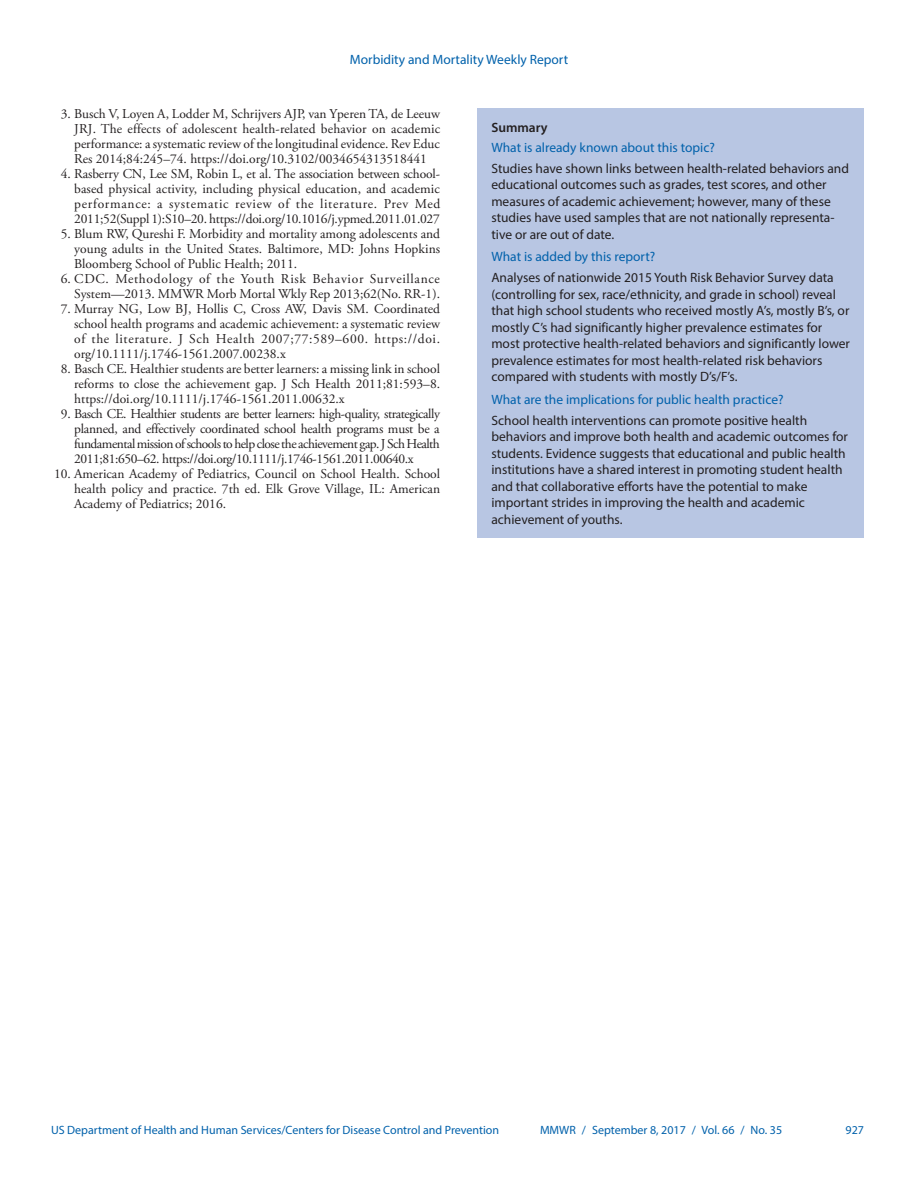
<style>
.page{position:relative;width:918px;height:1188px;background:#fff}
.page>*{position:absolute;margin:0;border:0;box-sizing:border-box;transform-origin:0 0}
.Reference_10{font:13.5px/15px "Adobe Garamond Pro";color:#231f20;text-align:justify}
.Summary_Box_Text{font:13.5px/16.5px "Myriad Pro";color:#231f20}
.Summary_Box_Heading{font:13.5px "Myriad Pro";color:#0161ab}
.Reference_10-2{font:13.5px/15px "Adobe Garamond Pro";letter-spacing:.05em;color:#231f20;text-align:right}
.Figure_Title{font:600 13.5px "Myriad Pro";color:#231f20}
.t1{font:12px "Myriad Pro";color:#0161ab}
</style>
<div class="page">
<div style="left:478px;top:108px;width:386px;height:429px;background:#b8c6e3"></div>
<p class="Summary_Box_Heading" style="left:350px;top:51px;width:220px">Morbidity and Mortality Weekly Report</p>
<p class="Reference_10" style="left:74px;top:106px;width:367px;text-indent:-14px">3. Busch V, Loyen A, Lodder M, Schrijvers AJP, van Yperen TA, de Leeuw JRJ. The effects of adolescent health-related behavior on academic performance: a systematic review of the longitudinal evidence. Rev Educ Res 2014;84:245–74. https://doi.org/10.3102/0034654313518441</p>
<p class="Reference_10" style="left:74px;top:166px;width:368px;text-indent:-14px">4. Rasberry CN, Lee SM, Robin L, et al. The association between school&shy;based physical activity, including physical education, and academic performance: a systematic review of the literature. Prev Med 2011;52(Suppl 1):S10–20. https://doi.org/10.1016/j.ypmed.2011.01.027</p>
<p class="Reference_10" style="left:74px;top:226px;width:367px;text-indent:-14px">5. Blum RW, Qureshi F. Morbidity and mortality among adolescents and young adults in the United States. Baltimore, MD: Johns Hopkins Bloomberg School of Public Health; 2011.</p>
<p class="Reference_10-2" style="left:61px;top:271px;width:381px">6. CDC. Methodology of the Youth Risk Behavior Surveillance<br>System—2013. MMWR Morb Mortal Wkly Rep 2013;62(No. RR-1).</p>
<p class="Reference_10" style="left:74px;top:301px;width:367px;text-indent:-14px">7. Murray NG, Low BJ, Hollis C, Cross AW, Davis SM. Coordinated school health programs and academic achievement: a systematic review of the literature. J Sch Health 2007;77:589–600. https://doi. org/10.1111/j.1746-1561.2007.00238.x</p>
<p class="Reference_10" style="left:74px;top:361px;width:367px;text-indent:-14px">8. Basch CE. Healthier students are better learners: a missing link in school reforms to close the achievement gap. J Sch Health 2011;81:593–8. https://doi.org/10.1111/j.1746-1561.2011.00632.x</p>
<p class="Reference_10" style="left:74px;top:406px;width:367px;text-indent:-14px">9. Basch CE. Healthier students are better learners: high-quality, strategically planned, and effectively coordinated school health programs must be a fundamental mission of schools to help close the achievement gap. J Sch Health 2011;81:650–62. https://doi.org/10.1111/j.1746-1561.2011.00640.x</p>
<p class="Reference_10" style="left:74px;top:466px;width:367px;text-indent:-20px">10. American Academy of Pediatrics, Council on School Health. School health policy and practice. 7th ed. Elk Grove Village, IL: American Academy of Pediatrics; 2016.</p>
<p class="Figure_Title" style="left:491px;top:119px;width:58px">Summary</p>
<p class="Summary_Box_Heading" style="left:491px;top:139px;width:225px">What is already known about this topic?</p>
<p class="Summary_Box_Text" style="left:491px;top:160px;width:359px">Studies have shown links between health-related behaviors and educational outcomes such as grades, test scores, and other measures of academic achievement; however, many of these studies have used samples that are not nationally representa&shy;tive or are out of date.</p>
<p class="Summary_Box_Heading" style="left:491px;top:249px;width:165px">What is added by this report?</p>
<p class="Summary_Box_Text" style="left:491px;top:269px;width:360px">Analyses of nationwide 2015 Youth Risk Behavior Survey data (controlling for sex, race/ethnicity, and grade in school) reveal that high school students who received mostly A’s, mostly B’s, or mostly C’s had significantly higher prevalence estimates for most protective health-related behaviors and significantly lower prevalence estimates for most health-related risk behaviors compared with students with mostly D’s/F’s.</p>
<p class="Summary_Box_Heading" style="left:491px;top:391px;width:294px">What are the implications for public health practice?</p>
<p class="Summary_Box_Text" style="left:491px;top:412px;width:358px">School health interventions can promote positive health behaviors and improve both health and academic outcomes for students. Evidence suggests that educational and public health institutions have a shared interest in promoting student health and that collaborative efforts have the potential to make important strides in improving the health and academic achievement of youths.</p>
<p class="t1" style="left:51px;top:1123px;width:450px">US Department of Health and Human Services/Centers for Disease Control and Prevention</p>
<p class="t1" style="left:540px;top:1123px;width:244px">MMWR / September 8, 2017 / Vol. 66 / No. 35</p>
<p class="t1" style="left:846px;top:1123px;width:20px">927</p>
</div>
